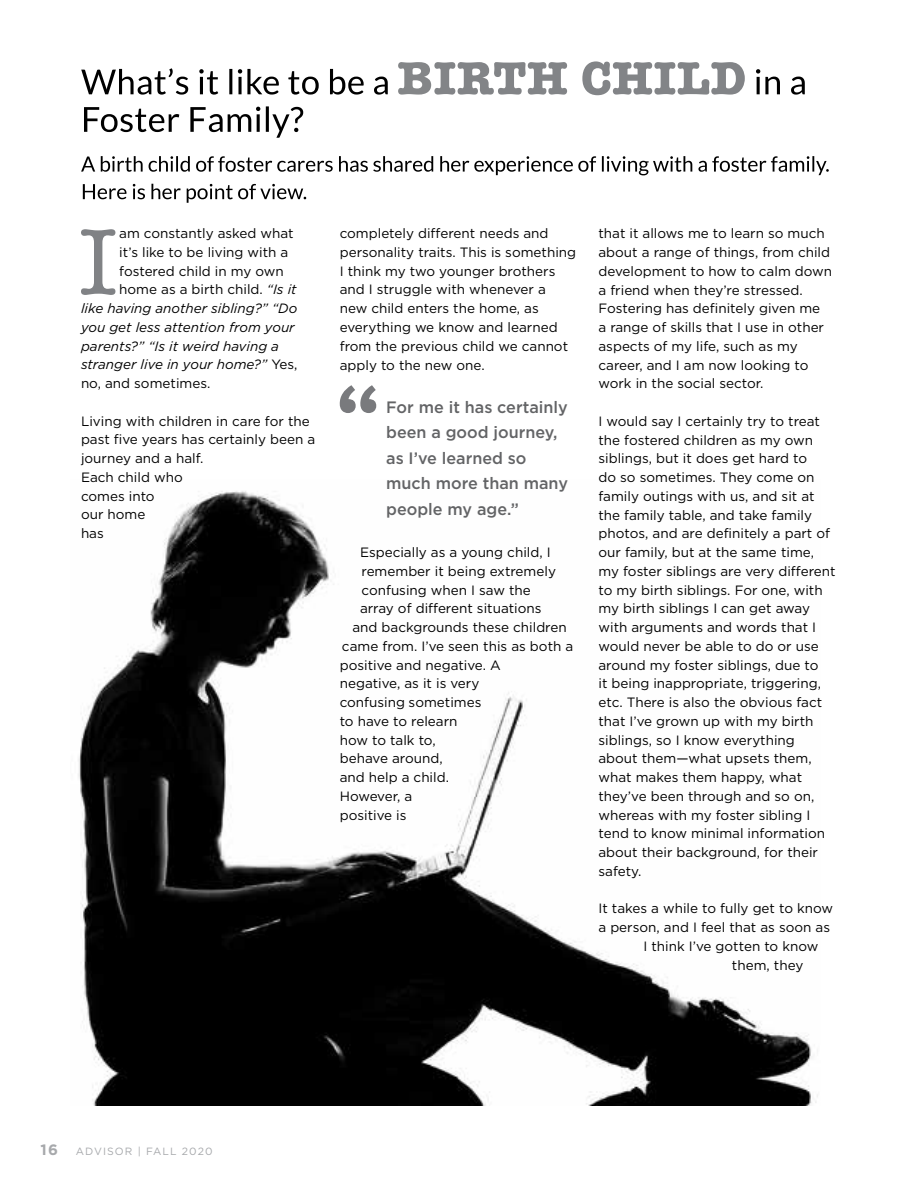
<style>
.page{position:relative;width:918px;height:1188px;background:#fff}
.page>*{position:absolute;margin:0;border:0;box-sizing:border-box;transform-origin:0 0}
.t1{font:97.2px "American Typewriter";color:#808285}
.t2{font:500 16.5px/25.5px "Gotham";color:#636466}
.t3{font:700 15px "Gotham";color:#a7a9ac}
.t4{font:13.5px/18.8px "Gotham";color:#000}
.t5{font:italic 13.5px "Gotham";color:#000}
.t6{font:13.5px "Gotham";letter-spacing:-.025em;color:#000}
.t7{font:10.5px "Gotham";letter-spacing:.1em;color:#a7a9ac}
.s1{font-style:italic}
.s2{font-style:normal}
</style>
<div class="page">
<img style="left:78px;top:491px;width:740px;height:614px">
<svg style="left:83px;top:184px;width:223px;height:19px"></svg>
<svg style="left:81px;top:156px;width:748px;height:19px"></svg>
<svg style="left:84px;top:106px;width:219px;height:32px"></svg>
<svg style="left:756px;top:69px;width:49px;height:26px"></svg>
<svg style="left:398px;top:61px;width:347px;height:34px"></svg>
<svg style="left:81px;top:68px;width:307px;height:27px"></svg>
<svg style="left:340px;top:385px;width:36px;height:28px"></svg>
<h1 class="t1" style="left:79px;top:188px;width:40px">I</h1>
<p class="t4" style="left:119px;top:224px;width:176px">am constantly asked what</p>
<p class="t4" style="left:119px;top:243px;width:171px">it’s like to be living with a</p>
<p class="t4" style="left:119px;top:261px;width:166px">fostered child in my own</p>
<p class="t4" style="left:119px;top:280px;width:179px">home as a birth child. <span class="s1">“Is it</span></p>
<p class="t5" style="left:81px;top:301px;width:218px">like having another sibling?” “Do</p>
<p class="t5" style="left:81px;top:320px;width:215px">you get less attention from your</p>
<p class="t5" style="left:81px;top:338px;width:200px">parents?” “Is it weird having a</p>
<p class="t5" style="left:81px;top:357px;width:218px">stranger live in your home?” <span class="s2">Yes,</span></p>
<p class="t4" style="left:81px;top:374px;width:131px">no, and sometimes.</p>
<p class="t4" style="left:81px;top:411px;width:236px">Living with children in care for the past five years has certainly been a journey and a half.<br>Each child who<br>comes into<br>our home<br>has</p>
<p class="t4" style="left:340px;top:224px;width:238px">completely different needs and personality traits. This is something<br>I think my two younger brothers and I struggle with whenever a new child enters the home, as everything we know and learned from the previous child we cannot apply to the new one.</p>
<p class="t2" style="left:386px;top:394px;width:183px">For me it has certainly been a good journey, as I’ve learned so much more than many people my age.”</p>
<p class="t4" style="left:360px;top:543px;width:192px">Especially as a young child, I</p>
<p class="t4" style="left:362px;top:561px;width:196px">remember it being extremely</p>
<p class="t4" style="left:362px;top:580px;width:171px">confusing when I saw the</p>
<p class="t4" style="left:360px;top:599px;width:183px">array of different situations</p>
<p class="t4" style="left:352px;top:618px;width:216px">and backgrounds these children</p>
<p class="t4" style="left:342px;top:636px;width:233px">came from. I’ve seen this as both a</p>
<p class="t4" style="left:340px;top:655px;width:163px">positive and negative. A</p>
<p class="t4" style="left:340px;top:674px;width:141px">negative, as it is very</p>
<p class="t4" style="left:340px;top:693px;width:143px">confusing sometimes</p>
<p class="t4" style="left:340px;top:711px;width:119px">to have to relearn</p>
<p class="t4" style="left:340px;top:730px;width:97px">how to talk to,</p>
<p class="t4" style="left:340px;top:749px;width:104px">behave around,</p>
<p class="t4" style="left:340px;top:768px;width:111px">and help a child.</p>
<p class="t6" style="left:340px;top:789px;width:74px">However, a</p>
<p class="t4" style="left:340px;top:805px;width:68px">positive is</p>
<p class="t4" style="left:598px;top:224px;width:235px">that it allows me to learn so much about a range of things, from child development to how to calm down a friend when they’re stressed.<br>Fostering has definitely given me<br>a range of skills that I use in other aspects of my life, such as my career, and I am now looking to work in the social sector.</p>
<p class="t4" style="left:598px;top:411px;width:239px">I would say I certainly try to treat the fostered children as my own siblings, but it does get hard to<br>do so sometimes. They come on family outings with us, and sit at the family table, and take family photos, and are definitely a part of our family, but at the same time, my foster siblings are very different to my birth siblings. For one, with my birth siblings I can get away with arguments and words that I would never be able to do or use around my foster siblings, due to<br>it being inappropriate, triggering, etc. There is also the obvious fact that I’ve grown up with my birth siblings, so I know everything about them—what upsets them, what makes them happy, what they’ve been through and so on, whereas with my foster sibling I tend to know minimal information about their background, for their safety.</p>
<p class="t4" style="left:598px;top:899px;width:236px">It takes a while to fully get to know</p>
<p class="t4" style="left:598px;top:918px;width:233px">a person, and I feel that as soon as</p>
<p class="t4" style="left:643px;top:936px;width:176px">I think I’ve gotten to know</p>
<p class="t4" style="left:732px;top:955px;width:73px">them, they</p>
<p class="t3" style="left:40px;top:1141px;width:19px">16</p>
<p class="t7" style="left:76px;top:1146px;width:138px">ADVISOR | FALL 2020</p>
</div>
